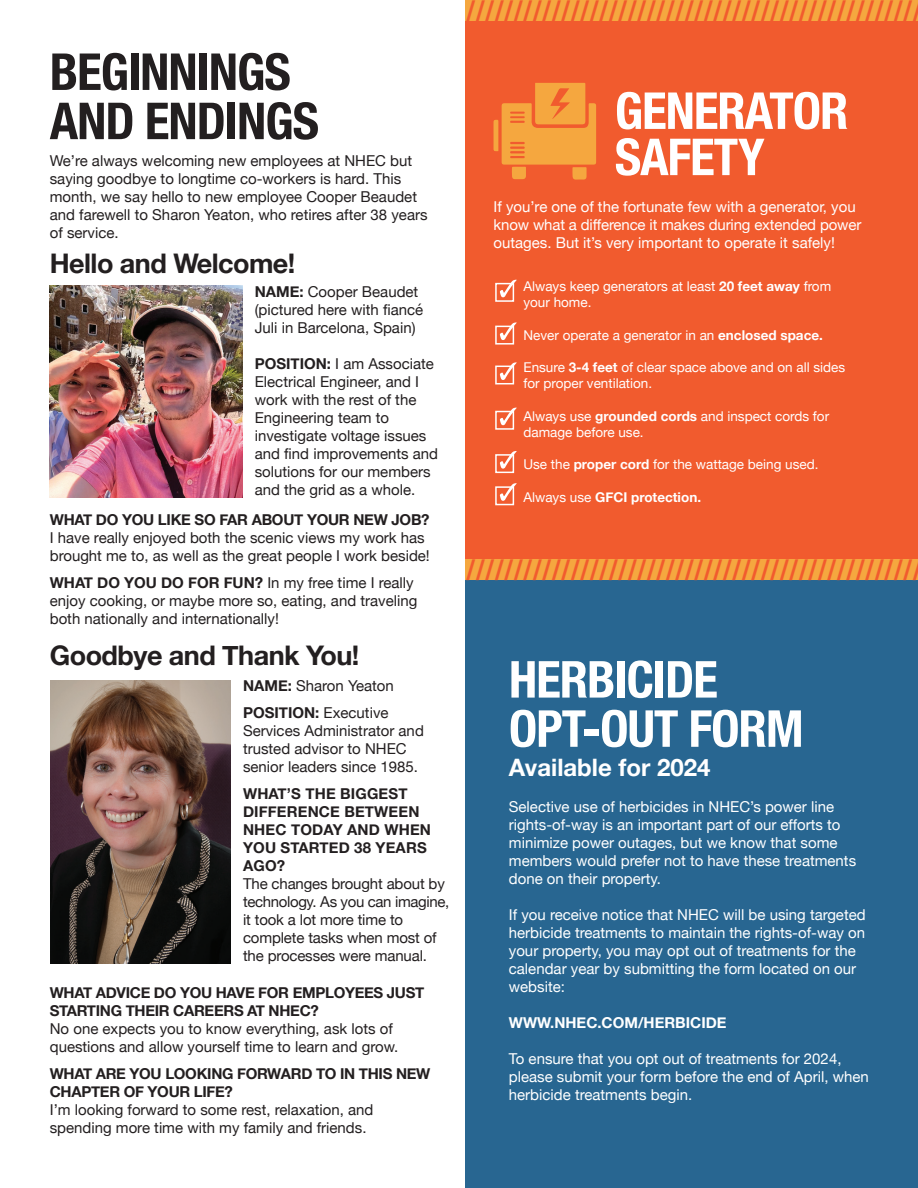
<style>
.page{position:relative;width:918px;height:1188px;background:#fff}
.page>*{position:absolute;margin:0;border:0;box-sizing:border-box;transform-origin:0 0}
.t1{font:700 condensed 51px/49.2px "Helvetica Neue";letter-spacing:-.02em;color:#fff}
.t2{font:700 condensed 51px/49.2px "Helvetica Neue";letter-spacing:-.02em;color:#231f20}
.t3{font:700 28.65px "Myriad Pro";color:#f15b2e}
.t4{font:700 27px "Helvetica Neue";letter-spacing:-.02em;color:#231f20}
.t5{font:700 24px "Helvetica Neue";color:#fff}
.t6{font:15px/18px "Helvetica Neue";color:#231f20}
.t7{font:15px/18px "Helvetica Neue";color:#fff}
.t8{font:700 15px/18px "Helvetica Neue";letter-spacing:-.02em;color:#231f20}
.t9{font:700 15px/18px "Helvetica Neue";letter-spacing:.01em;color:#231f20}
.t10{font:700 15px "Helvetica Neue";color:#fff}
.t11{font:13.5px/16.2px "Helvetica Neue";color:#fff}
.t12{font:700 13.5px "Helvetica Neue";color:#fff}
.s1{font-weight:700}
.s2{font-weight:400}
</style>
<div class="page">
<div style="left:465px;top:6px;width:453px;height:578px;background:#f15b2e"></div>
<div style="left:465px;top:573px;width:453px;height:615px;background:#286691"></div>
<img style="left:50px;top:286px;width:193px;height:211px">
<img style="left:50px;top:681px;width:180px;height:282px">
<svg style="left:494px;top:83px;width:102px;height:97px"></svg>
<div style="left:465px;top:0;width:453px;height:21px;background:#f5a73f"></div>
<div style="left:465px;top:560px;width:453px;height:20px;background:#f5a73f"></div>
<div style="left:495px;top:283px;width:19px;height:19px;border:2px solid #fff"></div>
<svg style="left:500px;top:280px;width:17px;height:17px"></svg>
<div style="left:495px;top:326px;width:19px;height:19px;border:2px solid #fff"></div>
<svg style="left:500px;top:322px;width:17px;height:18px"></svg>
<div style="left:495px;top:454px;width:19px;height:19px;border:2px solid #fff"></div>
<svg style="left:500px;top:451px;width:17px;height:18px"></svg>
<div style="left:495px;top:366px;width:19px;height:18px;border:2px solid #fff"></div>
<svg style="left:500px;top:362px;width:17px;height:18px"></svg>
<div style="left:495px;top:411px;width:19px;height:19px;border:2px solid #fff"></div>
<svg style="left:500px;top:408px;width:17px;height:17px"></svg>
<div style="left:495px;top:486px;width:19px;height:19px;border:2px solid #fff"></div>
<svg style="left:500px;top:483px;width:17px;height:18px"></svg>
<h1 class="t2" style="left:50px;top:44px;width:271px">BEGINNINGS<br>AND ENDINGS</h1>
<p class="t6" style="left:50px;top:153px;width:379px">We’re always welcoming new employees at NHEC but saying goodbye to longtime co-workers is hard. This month, we say hello to new employee Cooper Beaudet and farewell to Sharon Yeaton, who retires after 38 years of service.</p>
<h3 class="t4" style="left:50px;top:242px;width:247px">Hello and Welcome!</h3>
<p class="t6" style="left:255px;top:283px;width:170px"><span class="s1">NAME:</span> Cooper Beaudet (pictured here with fiancé<br>Juli in Barcelona, Spain)</p>
<p class="t6" style="left:255px;top:355px;width:185px"><span class="s1">POSITION:</span> I am Associate<br>Electrical Engineer, and I work with the rest of the<br>Engineering team to investigate voltage issues and find improvements and solutions for our members and the grid as a whole.</p>
<p class="t8" style="left:50px;top:511px;width:381px">WHAT DO YOU LIKE SO FAR ABOUT YOUR NEW JOB?</p>
<p class="t6" style="left:50px;top:529px;width:382px">I have really enjoyed both the scenic views my work has brought me to, as well as the great people I work beside!</p>
<p class="t6" style="left:50px;top:574px;width:369px"><span class="s1">WHAT DO YOU DO FOR FUN?</span> In my free time I really enjoy cooking, or maybe more so, eating, and traveling both nationally and internationally!</p>
<h3 class="t4" style="left:50px;top:634px;width:311px">Goodbye and Thank You!</h3>
<p class="t6" style="left:243px;top:673px;width:152px;line-height:27px"><span class="s1">NAME:</span> Sharon Yeaton<br><span class="s1">POSITION:</span> Executive</p>
<p class="t6" style="left:243px;top:723px;width:182px">Services Administrator and trusted advisor to NHEC senior leaders since 1985.</p>
<p class="t9" style="left:243px;top:785px;width:190px">WHAT’S THE BIGGEST<br>DIFFERENCE BETWEEN<br>NHEC TODAY AND WHEN<br>YOU STARTED 38 YEARS<br>AGO?</p>
<p class="t6" style="left:243px;top:876px;width:208px">The changes brought about by technology. As you can imagine, it took a lot more time to complete tasks when most of the processes were manual.</p>
<p class="t8" style="left:50px;top:984px;width:376px">WHAT ADVICE DO YOU HAVE FOR EMPLOYEES JUST<br>STARTING THEIR CAREERS AT NHEC?</p>
<p class="t6" style="left:50px;top:1020px;width:350px">No one expects you to know everything, ask lots of questions and allow yourself time to learn and grow.</p>
<p class="t8" style="left:50px;top:1065px;width:382px">WHAT ARE YOU LOOKING FORWARD TO IN THIS NEW<br>CHAPTER OF YOUR LIFE?</p>
<p class="t6" style="left:50px;top:1101px;width:325px">I’m looking forward to some rest, relaxation, and spending more time with my family and friends.</p>
<h2 class="t3" style="left:466px;top:-9px;width:458px">////////////////////////////////////////////////</h2>
<h1 class="t1" style="left:615px;top:84px;width:235px;line-height:46.2px">GENERATOR<br>SAFETY</h1>
<p class="t7" style="left:494px;top:199px;width:369px">If you’re one of the fortunate few with a generator, you know what a difference it makes during extended power outages. But it’s very important to operate it safely!</p>
<p class="t11" style="left:523px;top:279px;width:309px">Always keep generators at least <span class="s1">20 feet away</span> from your home.</p>
<p class="t11" style="left:523px;top:328px;width:301px">Never operate a generator in an <span class="s1">enclosed space.</span></p>
<p class="t11" style="left:523px;top:360px;width:323px">Ensure <span class="s1">3-4 feet</span> of clear space above and on all sides for proper ventilation.</p>
<p class="t11" style="left:523px;top:409px;width:307px">Always use <span class="s1">grounded cords</span> and inspect cords for damage before use.</p>
<p class="t11" style="left:523px;top:457px;width:297px">Use the <span class="s1">proper cord</span> for the wattage being used.</p>
<p class="t12" style="left:523px;top:486px;width:179px"><span class="s2">Always use</span> GFCI protection.</p>
<h2 class="t3" style="left:466px;top:551px;width:458px">////////////////////////////////////////////////</h2>
<h1 class="t1" style="left:509px;top:651px;width:296px">HERBICIDE<br>OPT-OUT FORM</h1>
<h3 class="t5" style="left:509px;top:748px;width:203px">Available for 2024</h3>
<p class="t7" style="left:509px;top:798px;width:349px">Selective use of herbicides in NHEC’s power line rights-of-way is an important part of our efforts to minimize power outages, but we know that some members would prefer not to have these treatments done on their property.</p>
<p class="t7" style="left:509px;top:906px;width:358px">If you receive notice that NHEC will be using targeted herbicide treatments to maintain the rights-of-way on your property, you may opt out of treatments for the calendar year by submitting the form located on our website:</p>
<p class="t10" style="left:509px;top:1010px;width:219px">WWW.NHEC.COM/HERBICIDE</p>
<p class="t7" style="left:509px;top:1050px;width:362px">To ensure that you opt out of treatments for 2024, please submit your form before the end of April, when herbicide treatments begin.</p>
</div>
